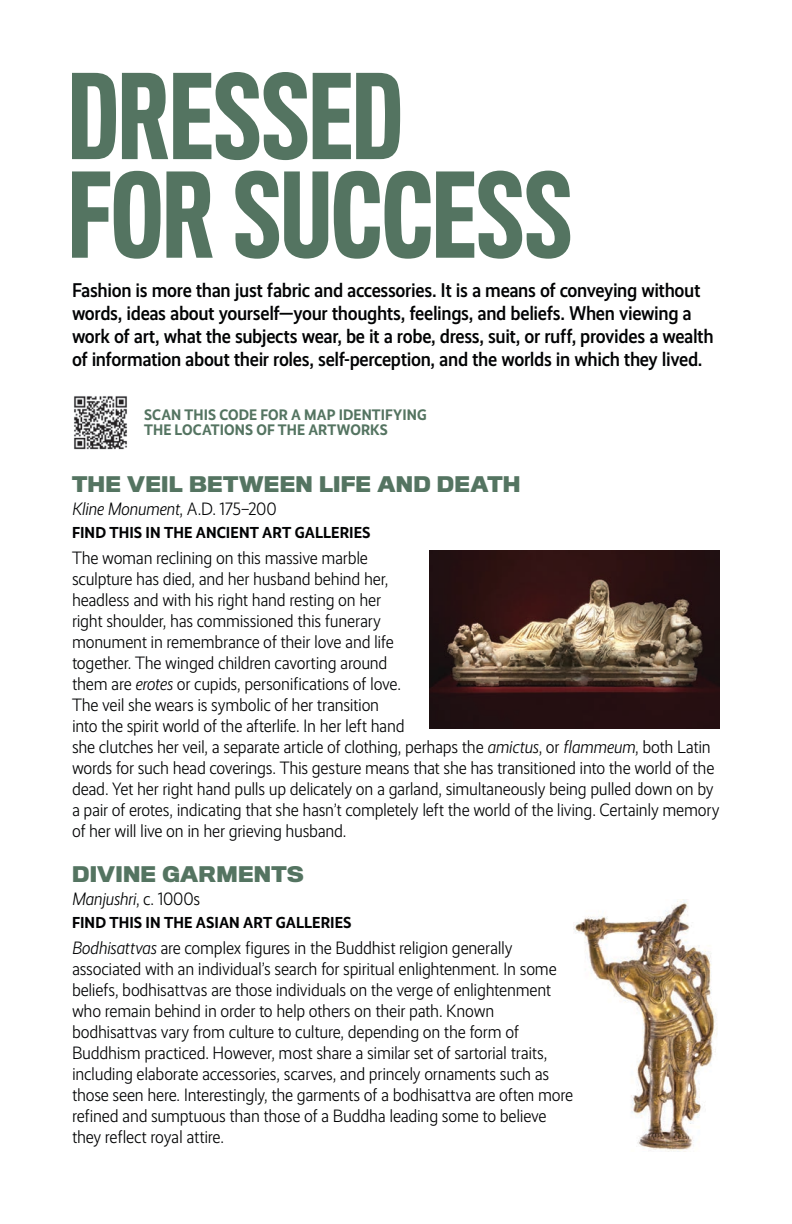
<style>
.page{position:relative;width:792px;height:1224px;background:#fff}
.page>*{position:absolute;margin:0;border:0;box-sizing:border-box;transform-origin:0 0}
.t1{font:500 20px/23px "Realist Narrow";letter-spacing:-.02em;color:#020304}
.t2{font:700 20px "Titling Gothic FB";letter-spacing:.015em;color:#547461}
.t3{font:300 18px/21px "Realist Narrow";letter-spacing:-.015em;color:#020304}
.t4{font:italic 300 18px "Realist Narrow";letter-spacing:-.015em;color:#020304}
.t5{font:700 16px "Realist Narrow";letter-spacing:.005em;color:#020304}
.t6{font:700 15.4px/14.8px "Realist Narrow";letter-spacing:.005em;color:#547461}
.s1{font-style:normal}
.s2{font-style:italic}
</style>
<div class="page">
<svg style="left:72px;top:171px;width:498px;height:88px;fill:#547461"></svg>
<svg style="left:72px;top:72px;width:328px;height:88px"></svg>
<img style="left:429px;top:551px;width:291px;height:178px">
<img style="left:573px;top:900px;width:144px;height:252px">
<img style="left:74px;top:396px;width:53px;height:54px">
<p class="t1" style="left:72px;top:278px;width:643px">Fashion is more than just fabric and accessories. It is a means of conveying without words, ideas about yourself—your thoughts, feelings, and beliefs. When viewing a work of art, what the subjects wear, be it a robe, dress, suit, or ruff, provides a wealth of information about their roles, self-perception, and the worlds in which they lived.</p>
<p class="t6" style="left:144px;top:407px;width:284px">SCAN THIS CODE FOR A MAP IDENTIFYING<br>THE LOCATIONS OF THE ARTWORKS</p>
<p class="t2" style="left:72px;top:472px;width:450px">THE VEIL BETWEEN LIFE AND DEATH</p>
<p class="t4" style="left:72px;top:499px;width:206px">Kline Monument<span class="s1">, A.D. 175–200</span></p>
<p class="t5" style="left:72px;top:524px;width:300px">FIND THIS IN THE ANCIENT ART GALLERIES</p>
<p class="t3" style="left:72px;top:547px;width:649px">The woman reclining on this massive marble<br>sculpture has died, and her husband behind her,<br>headless and with his right hand resting on her<br>right shoulder, has commissioned this funerary<br>monument in remembrance of their love and life<br>together. The winged children cavorting around<br>them are <span class="s2">erotes</span> or cupids, personifications of love.<br>The veil she wears is symbolic of her transition<br>into the spirit world of the afterlife. In her left hand<br>she clutches her veil, a separate article of clothing, perhaps the <span class="s2">amictus</span>, or <span class="s2">flammeum</span>, both Latin words for such head coverings. This gesture means that she has transitioned into the world of the dead. Yet her right hand pulls up delicately on a garland, simultaneously being pulled down on by a pair of erotes, indicating that she hasn’t completely left the world of the living. Certainly memory of her will live on in her grieving husband.</p>
<p class="t2" style="left:72px;top:862px;width:233px">DIVINE GARMENTS</p>
<p class="t4" style="left:72px;top:889px;width:130px">Manjushri<span class="s1">, c. 1000s</span></p>
<p class="t5" style="left:72px;top:914px;width:281px">FIND THIS IN THE ASIAN ART GALLERIES</p>
<p class="t3" style="left:72px;top:937px;width:503px"><span class="s2">Bodhisattvas</span> are complex figures in the Buddhist religion generally associated with an individual’s search for spiritual enlightenment. In some beliefs, bodhisattvas are those individuals on the verge of enlightenment who remain behind in order to help others on their path. Known bodhisattvas vary from culture to culture, depending on the form of Buddhism practiced. However, most share a similar set of sartorial traits, including elaborate accessories, scarves, and princely ornaments such as those seen here. Interestingly, the garments of a bodhisattva are often more refined and sumptuous than those of a Buddha leading some to believe they reflect royal attire.</p>
</div>
